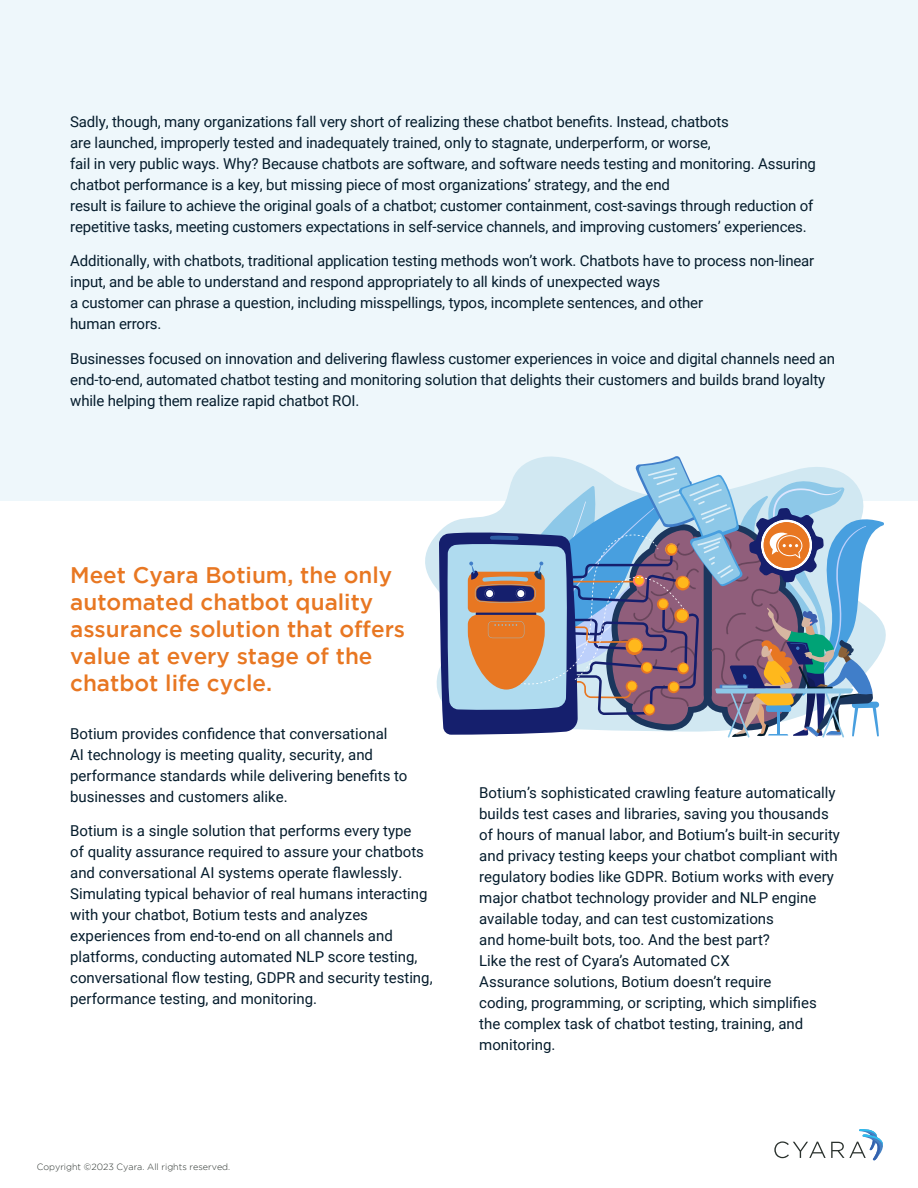
<style>
.page{position:relative;width:918px;height:1188px;background:#fff}
.page>*{position:absolute;margin:0;border:0;box-sizing:border-box;transform-origin:0 0}
.t1{font:500 22.5px/27px "Gotham";color:#e87722}
.t2{font:15px/21px "Roboto";letter-spacing:-.01em;color:#051c2c}
.t3{font:300 9px "Gotham";color:#2a312d}
</style>
<div class="page">
<div style="left:0;top:0;width:918px;height:501px;background:#eef7fb"></div>
<svg style="left:425px;top:532px;width:461px;height:163px"></svg>
<svg style="left:439px;top:456px;width:445px;height:282px"></svg>
<svg style="left:774px;top:1129px;width:109px;height:31px"></svg>
<p class="t2" style="left:70px;top:110px;width:747px">Sadly, though, many organizations fall very short of realizing these chatbot benefits. Instead, chatbots<br>are launched, improperly tested and inadequately trained, only to stagnate, underperform, or worse,<br>fail in very public ways. Why? Because chatbots are software, and software needs testing and monitoring. Assuring chatbot performance is a key, but missing piece of most organizations’ strategy, and the end<br>result is failure to achieve the original goals of a chatbot; customer containment, cost-savings through reduction of repetitive tasks, meeting customers expectations in self-service channels, and improving customers’ experiences.</p>
<p class="t2" style="left:70px;top:250px;width:746px">Additionally, with chatbots, traditional application testing methods won’t work. Chatbots have to process non-linear input, and be able to understand and respond appropriately to all kinds of unexpected ways<br>a customer can phrase a question, including misspellings, typos, incomplete sentences, and other<br>human errors.</p>
<p class="t2" style="left:70px;top:347px;width:767px">Businesses focused on innovation and delivering flawless customer experiences in voice and digital channels need an end-to-end, automated chatbot testing and monitoring solution that delights their customers and builds brand loyalty while helping them realize rapid chatbot ROI.</p>
<h1 class="t1" style="left:70px;top:561px;width:337px">Meet Cyara Botium, the only automated chatbot quality assurance solution that offers value at every stage of the chatbot life cycle.</h1>
<p class="t2" style="left:70px;top:722px;width:339px">Botium provides confidence that conversational<br>AI technology is meeting quality, security, and performance standards while delivering benefits to businesses and customers alike.</p>
<p class="t2" style="left:70px;top:820px;width:364px">Botium is a single solution that performs every type<br>of quality assurance required to assure your chatbots and conversational AI systems operate flawlessly.<br>Simulating typical behavior of real humans interacting with your chatbot, Botium tests and analyzes experiences from end-to-end on all channels and platforms, conducting automated NLP score testing, conversational flow testing, GDPR and security testing, performance testing, and monitoring.</p>
<p class="t3" style="left:37px;top:1162px;width:195px">Copyright ©2023 Cyara. All rights reserved.</p>
<p class="t2" style="left:479px;top:782px;width:362px">Botium’s sophisticated crawling feature automatically builds test cases and libraries, saving you thousands of hours of manual labor, and Botium’s built-in security and privacy testing keeps your chatbot compliant with regulatory bodies like GDPR. Botium works with every major chatbot technology provider and NLP engine available today, and can test customizations<br>and home-built bots, too. And the best part?<br>Like the rest of Cyara’s Automated CX<br>Assurance solutions, Botium doesn’t require<br>coding, programming, or scripting, which simplifies the complex task of chatbot testing, training, and monitoring.</p>
</div>
